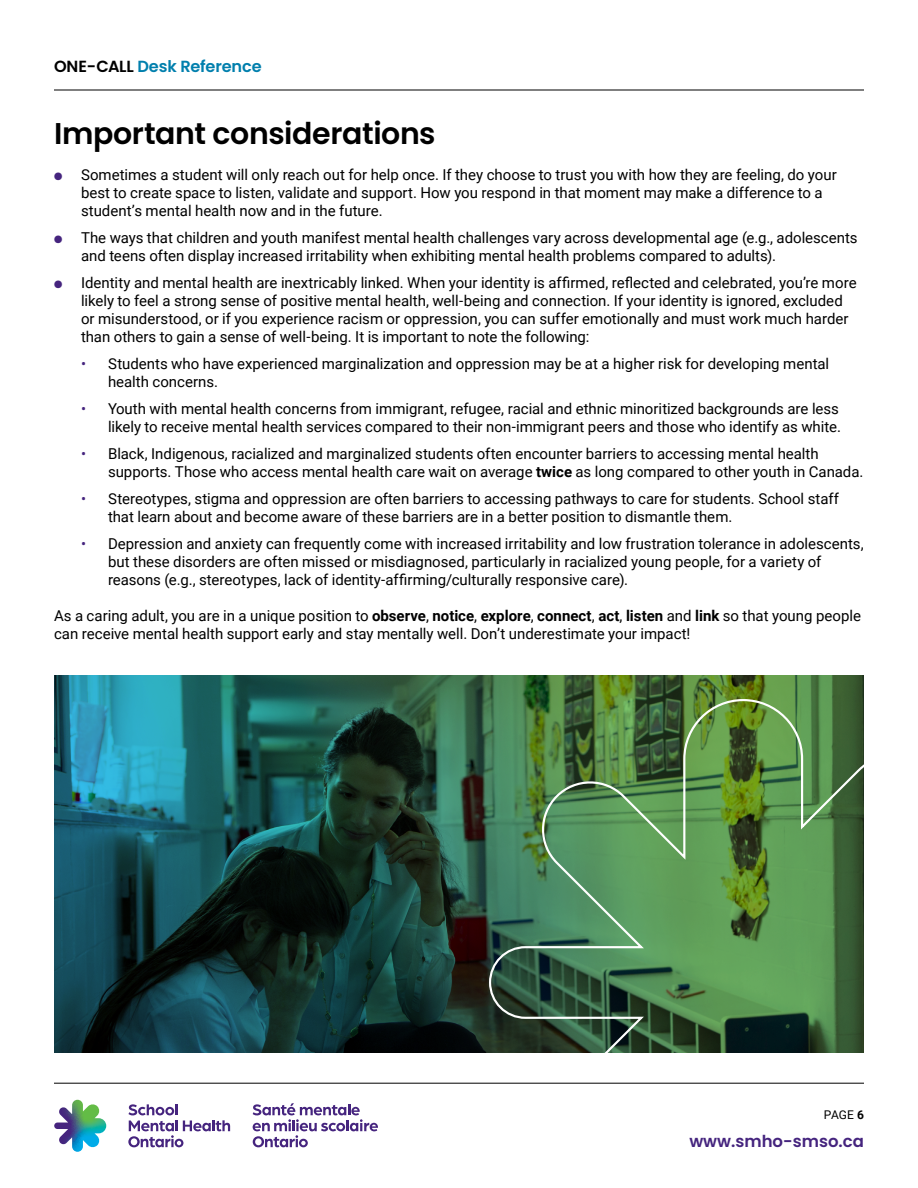
<style>
.page{position:relative;width:918px;height:1188px;background:#fff}
.page>*{position:absolute;margin:0;border:0;box-sizing:border-box;transform-origin:0 0}
.t1{font:600 30px "Poppins";letter-spacing:-.015em;color:#000}
.t2{font:600 16.5px "Poppins";color:#45247e}
.t3{font:600 16.2px "Poppins";letter-spacing:-.01em;color:#007fad}
.Body_Copy{font:15px/18px "Roboto";color:#000}
.t4{font:12px "Roboto";color:#000}
.s1{color:#000}
.s2{font-family:"Fakt Pro";color:#45247e}
.s3{color:#45247e}
.s4{font-weight:700}
</style>
<div class="page">
<img style="left:54px;top:675px;width:810px;height:378px">
<svg style="left:488px;top:698px;width:376px;height:385px;background:#5b8859"></svg>
<hr style="left:54px;top:90px;width:810px;height:1px;background:#000">
<hr style="left:54px;top:1083px;width:810px;height:1px;background:#000">
<svg style="left:54px;top:1100px;width:52px;height:52px"></svg>
<svg style="left:253px;top:1103px;width:125px;height:44px"></svg>
<svg style="left:128px;top:1104px;width:102px;height:43px"></svg>
<p class="t3" style="left:54px;top:57px;width:209px"><span class="s1">ONE-CALL</span> Desk Reference</p>
<h1 class="t1" style="left:54px;top:116px;width:383px">Important considerations</h1>
<p class="Body_Copy" style="left:81px;top:165px;width:757px;text-indent:-27px"><span class="s2">●</span> Sometimes a student will only reach out for help once. If they choose to trust you with how they are feeling, do your best to create space to listen, validate and support. How you respond in that moment may make a difference to a student’s mental health now and in the future.</p>
<p class="Body_Copy" style="left:81px;top:228px;width:778px;text-indent:-27px"><span class="s2">●</span> The ways that children and youth manifest mental health challenges vary across developmental age (e.g., adolescents and teens often display increased irritability when exhibiting mental health problems compared to adults).</p>
<p class="Body_Copy" style="left:81px;top:273px;width:777px;text-indent:-27px"><span class="s2">●</span> Identity and mental health are inextricably linked. When your identity is affirmed, reflected and celebrated, you’re more likely to feel a strong sense of positive mental health, well-being and connection. If your identity is ignored, excluded or misunderstood, or if you experience racism or oppression, you can suffer emotionally and must work much harder than others to gain a sense of well-being. It is important to note the following:</p>
<p class="Body_Copy" style="left:108px;top:354px;width:723px;text-indent:-27px"><span class="s3">•</span> Students who have experienced marginalization and oppression may be at a higher risk for developing mental health concerns.</p>
<p class="Body_Copy" style="left:81px;top:399px;width:762px;text-align:right"><span class="s3">•</span> Youth with mental health concerns from immigrant, refugee, racial and ethnic minoritized backgrounds are less likely to receive mental health services compared to their non-immigrant peers and those who identify as white.</p>
<p class="Body_Copy" style="left:108px;top:444px;width:757px;text-indent:-27px"><span class="s3">•</span> Black, Indigenous, racialized and marginalized students often encounter barriers to accessing mental health supports. Those who access mental health care wait on average <span class="s4">twice</span> as long compared to other youth in Canada.</p>
<p class="Body_Copy" style="left:108px;top:489px;width:733px;text-indent:-27px"><span class="s3">•</span> Stereotypes, stigma and oppression are often barriers to accessing pathways to care for students. School staff that learn about and become aware of these barriers are in a better position to dismantle them.</p>
<p class="Body_Copy" style="left:108px;top:534px;width:757px;text-indent:-27px"><span class="s3">•</span> Depression and anxiety can frequently come with increased irritability and low frustration tolerance in adolescents, but these disorders are often missed or misdiagnosed, particularly in racialized young people, for a variety of reasons (e.g., stereotypes, lack of identity-affirming/culturally responsive care).</p>
<p class="Body_Copy" style="left:54px;top:606px;width:809px">As a caring adult, you are in a unique position to <span class="s4">observe</span>, <span class="s4">notice</span>, <span class="s4">explore</span>, <span class="s4">connect</span>, <span class="s4">act</span>, <span class="s4">listen</span> and <span class="s4">link</span> so that young people can receive mental health support early and stay mentally well. Don’t underestimate your impact!</p>
<p class="t4" style="left:824px;top:1106px;width:42px">PAGE <span class="s4">6</span></p>
<p class="t2" style="left:689px;top:1132px;width:176px">www.smho-smso.ca</p>
</div>
